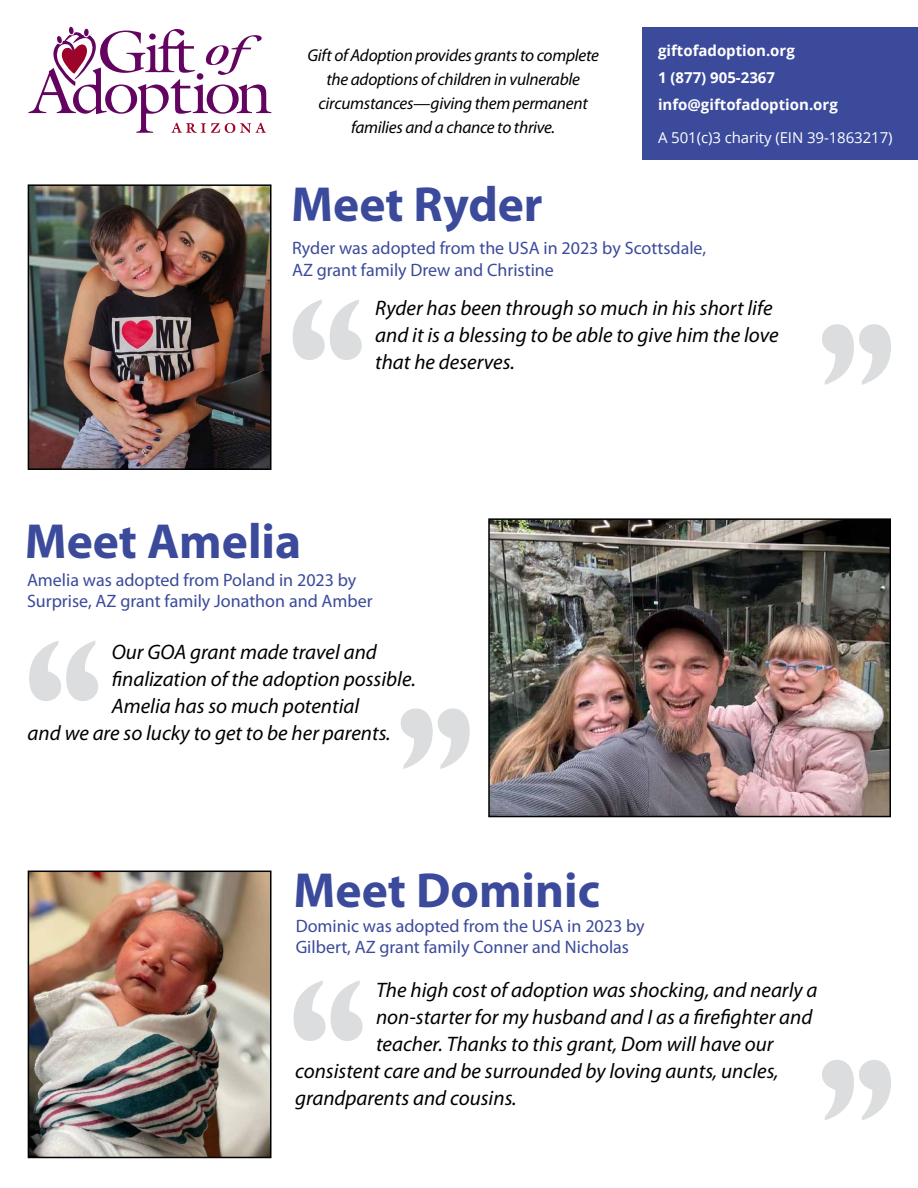
<style>
.page{position:relative;width:918px;height:1188px;background:#fff}
.page>*{position:absolute;margin:0;border:0;box-sizing:border-box;transform-origin:0 0}
.t1{font:700 49.5px "Myriad Pro";color:#3b4a9b}
.t2{font:italic 21px/27px "Myriad Pro";color:#000}
.t3{font:18px/21.6px "Myriad Pro";color:#3b4a9b}
.t4{font:italic 17.25px/24px "Myriad Pro";letter-spacing:-.015em;color:#000;text-align:center}
.t5{font:700 15px/27px "Open Sans";color:#fff}
.t6{font:15px "Open Sans";letter-spacing:-.005em;color:#fff}
</style>
<div class="page">
<div style="left:643px;top:27px;width:275px;height:133px;background:#3b4a9b"></div>
<img style="left:31px;top:874px;width:238px;height:281px">
<div style="left:28px;top:871px;width:244px;height:287px;border:2px solid #000"></div>
<img style="left:31px;top:187px;width:238px;height:280px">
<div style="left:28px;top:184px;width:244px;height:286px;border:2px solid #000"></div>
<img style="left:491px;top:521px;width:397px;height:293px">
<div style="left:488px;top:518px;width:403px;height:299px;border:2px solid #000"></div>
<svg style="left:28px;top:27px;width:243px;height:106px"></svg>
<svg style="left:822px;top:324px;width:69px;height:61px"></svg>
<svg style="left:293px;top:299px;width:69px;height:61px"></svg>
<svg style="left:401px;top:708px;width:69px;height:61px"></svg>
<svg style="left:29px;top:641px;width:69px;height:60px"></svg>
<svg style="left:822px;top:1060px;width:69px;height:60px"></svg>
<svg style="left:294px;top:980px;width:69px;height:61px"></svg>
<p class="t4" style="left:307px;top:43px;width:293px">Gift of Adoption provides grants to complete the adoptions of children in vulnerable circumstances—giving them permanent families and a chance to thrive.</p>
<h1 class="t1" style="left:291px;top:172px;width:253px">Meet Ryder</h1>
<p class="t5" style="left:658px;top:37px;width:181px">giftofadoption.org<br>1 (877) 905-2367 info@giftofadoption.org</p>
<p class="t6" style="left:658px;top:128px;width:236px">A 501(c)3 charity (EIN 39-1863217)</p>
<p class="t3" style="left:292px;top:237px;width:416px">Ryder was adopted from the USA in 2023 by Scottsdale,<br>AZ grant family Drew and Christine</p>
<h1 class="t1" style="left:25px;top:509px;width:278px">Meet Amelia</h1>
<p class="t2" style="left:375px;top:295px;width:405px">Ryder has been through so much in his short life and it is a blessing to be able to give him the love that he deserves.</p>
<p class="t3" style="left:27px;top:569px;width:347px">Amelia was adopted from Poland in 2023 by<br>Surprise, AZ grant family Jonathon and Amber</p>
<p class="t2" style="left:112px;top:639px;width:267px">Our GOA grant made travel and</p>
<p class="t2" style="left:112px;top:666px;width:306px">finalization of the adoption possible.</p>
<p class="t2" style="left:112px;top:693px;width:249px">Amelia has so much potential</p>
<p class="t2" style="left:28px;top:720px;width:365px">and we are so lucky to get to be her parents.</p>
<h1 class="t1" style="left:294px;top:858px;width:308px">Meet Dominic</h1>
<p class="t3" style="left:296px;top:915px;width:351px">Dominic was adopted from the USA in 2023 by<br>Gilbert, AZ grant family Conner and Nicholas</p>
<p class="t2" style="left:376px;top:976px;width:443px">The high cost of adoption was shocking, and nearly a</p>
<p class="t2" style="left:376px;top:1003px;width:438px">non-starter for my husband and I as a firefighter and</p>
<p class="t2" style="left:376px;top:1030px;width:399px">teacher. Thanks to this grant, Dom will have our</p>
<p class="t2" style="left:295px;top:1057px;width:485px">consistent care and be surrounded by loving aunts, uncles,</p>
<p class="t2" style="left:295px;top:1084px;width:223px">grandparents and cousins.</p>
</div>
